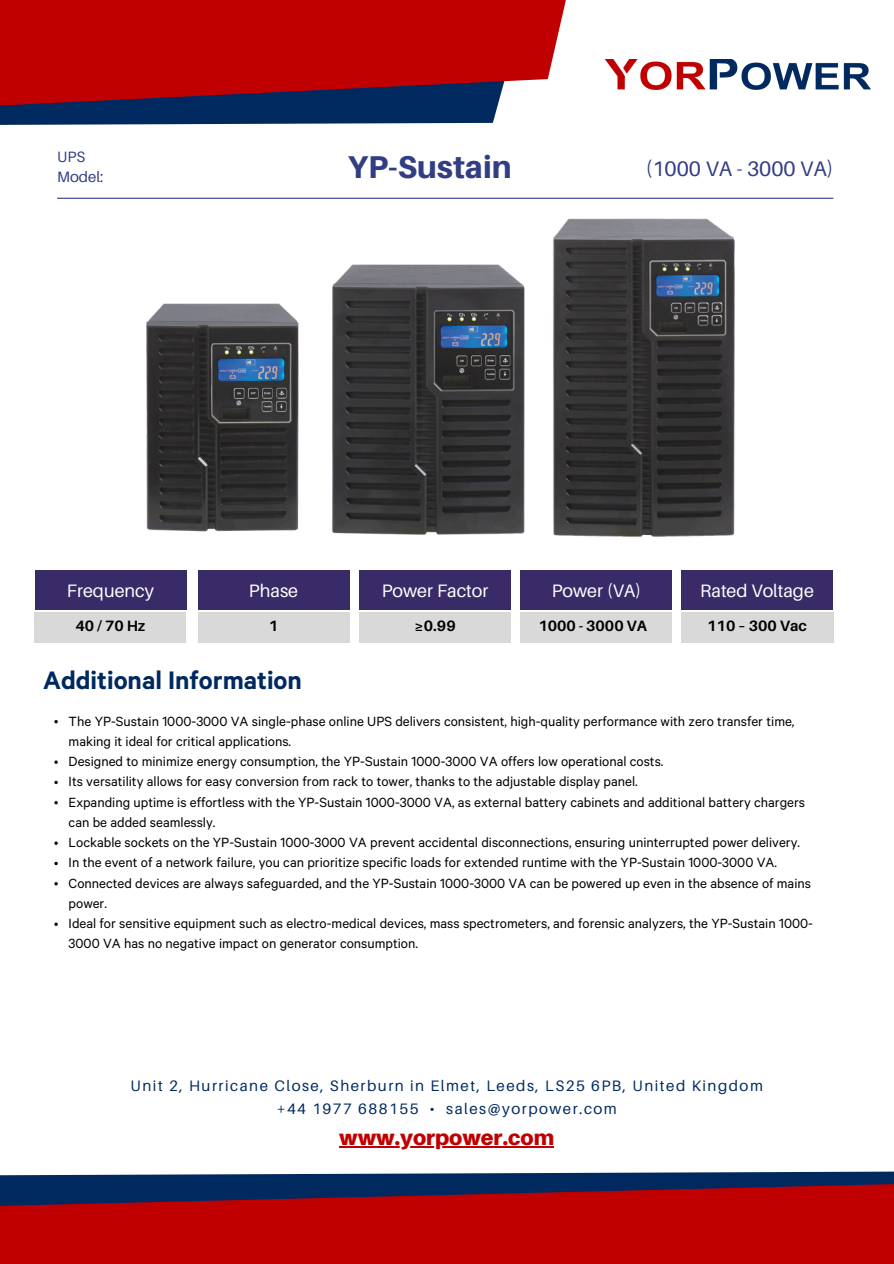
<style>
.page{position:relative;width:894px;height:1264px;background:#fff}
.page>*{position:absolute;margin:0;border:0;box-sizing:border-box;transform-origin:0 0}
.t1{font:800 31.5px "Aileron";color:#323e84}
.t2{font:600 28.5px "Calibre";color:#002960}
.t3{font:900 21.15px "Aileron";color:#c00000}
.t4{font:21px "Aileron";color:#323e84}
.t5{font:18px "Aileron";color:#fff}
.t6{font:15.15px "Aileron";letter-spacing:.1em;color:#002960}
.t7{font:15px/20.2px "Calibre";color:#000}
.t8{font:700 15px "Aileron";color:#000}
.t9{font:15px "Aileron";color:#323e84}
</style>
<div class="page">
<svg style="left:0;top:0;width:641px;height:198px"></svg>
<hr style="left:57px;top:198px;width:776px;height:1px;background:#323e84">
<img style="left:604px;top:59px;width:265px;height:30px">
<svg style="left:0;top:1147px;width:893px;height:116px;fill:#c00000"></svg>
<div style="left:35px;top:570px;width:151px;height:39px;background:#392b68"></div>
<div style="left:197px;top:570px;width:152px;height:39px;background:#392b68"></div>
<div style="left:359px;top:570px;width:152px;height:39px;background:#392b68"></div>
<div style="left:520px;top:570px;width:152px;height:39px;background:#392b68"></div>
<div style="left:681px;top:570px;width:151px;height:39px;background:#392b68"></div>
<div style="left:197px;top:612px;width:152px;height:30px;background:#d9d9d9"></div>
<div style="left:35px;top:612px;width:151px;height:30px;background:#d9d9d9"></div>
<div style="left:359px;top:612px;width:152px;height:30px;background:#d9d9d9"></div>
<div style="left:520px;top:612px;width:152px;height:30px;background:#d9d9d9"></div>
<div style="left:681px;top:612px;width:152px;height:30px;background:#d9d9d9"></div>
<img style="left:146px;top:303px;width:153px;height:229px">
<img style="left:332px;top:264px;width:193px;height:271px">
<img style="left:553px;top:218px;width:182px;height:320px">
<hr style="left:339px;top:1146px;width:215px;height:1px;background:#c00000">
<svg style="left:54px;top:720px;width:4px;height:3px"></svg>
<svg style="left:54px;top:760px;width:4px;height:4px"></svg>
<svg style="left:54px;top:780px;width:4px;height:4px"></svg>
<svg style="left:54px;top:801px;width:4px;height:3px"></svg>
<svg style="left:54px;top:841px;width:4px;height:4px"></svg>
<svg style="left:54px;top:861px;width:4px;height:4px"></svg>
<svg style="left:54px;top:882px;width:4px;height:3px"></svg>
<svg style="left:54px;top:922px;width:4px;height:4px"></svg>
<p class="t9" style="left:57px;top:147px;width:29px">UPS</p>
<h2 class="t9" style="left:57px;top:167px;width:48px">Model:</h2>
<p class="t4" style="left:645px;top:156px;width:189px">(1000 VA - 3000 VA)</p>
<p class="t1" style="left:348px;top:147px;width:165px">YP-Sustain</p>
<h4 class="t5" style="left:67px;top:579px;width:89px">Frequency</h4>
<h4 class="t5" style="left:249px;top:579px;width:51px">Phase</h4>
<h4 class="t5" style="left:381px;top:579px;width:108px">Power Factor</h4>
<h4 class="t5" style="left:551px;top:579px;width:91px">Power (VA)</h4>
<h6 class="t8" style="left:75px;top:616px;width:71px">40/70Hz</h6>
<p class="t8" style="left:269px;top:616px;width:11px">1</p>
<h6 class="t8" style="left:414px;top:616px;width:43px">≥0.99</h6>
<h5 class="t8" style="left:538px;top:616px;width:110px">1000 - 3000 VA</h5>
<h6 class="t8" style="left:707px;top:616px;width:101px">110 – 300 Vac</h6>
<h1 class="t5" style="left:700px;top:579px;width:115px">Rated Voltage</h1>
<p class="t2" style="left:43px;top:671px;width:260px">Additional Information</p>
<p class="t7" style="left:69px;top:713px;width:727px">The YP-Sustain 1000-3000 VA single-phase online UPS delivers consistent, high-quality performance with zero transfer time, making it ideal for critical applications.</p>
<p class="t7" style="left:69px;top:753px;width:596px">Designed to minimize energy consumption, the YP-Sustain 1000-3000 VA offers low operational costs.</p>
<p class="t7" style="left:69px;top:774px;width:570px">Its versatility allows for easy conversion from rack to tower, thanks to the adjustable display panel.</p>
<p class="t7" style="left:69px;top:794px;width:737px">Expanding uptime is effortless with the YP-Sustain 1000-3000 VA, as external battery cabinets and additional battery chargers can be added seamlessly.</p>
<p class="t7" style="left:69px;top:834px;width:732px">Lockable sockets on the YP-Sustain 1000-3000 VA prevent accidental disconnections, ensuring uninterrupted power delivery.</p>
<p class="t7" style="left:69px;top:855px;width:709px">In the event of a network failure, you can prioritize specific loads for extended runtime with the YP-Sustain 1000-3000 VA.</p>
<p class="t7" style="left:69px;top:875px;width:743px">Connected devices are always safeguarded, and the YP-Sustain 1000-3000 VA can be powered up even in the absence of mains power.</p>
<p class="t7" style="left:69px;top:915px;width:745px">Ideal for sensitive equipment such as electro-medical devices, mass spectrometers, and forensic analyzers, the YP-Sustain 1000-<br>3000 VA has no negative impact on generator consumption.</p>
<p class="t6" style="left:131px;top:1076px;width:633px">Unit 2, Hurricane Close, Sherburn in Elmet, Leeds, LS25 6PB, United Kingdom</p>
<h4 class="t6" style="left:276px;top:1098px;width:341px">+44 1977 688155 • sales@yorpower.com</h4>
<p class="t3" style="left:339px;top:1124px;width:216px">www.yorpower.com</p>
</div>
